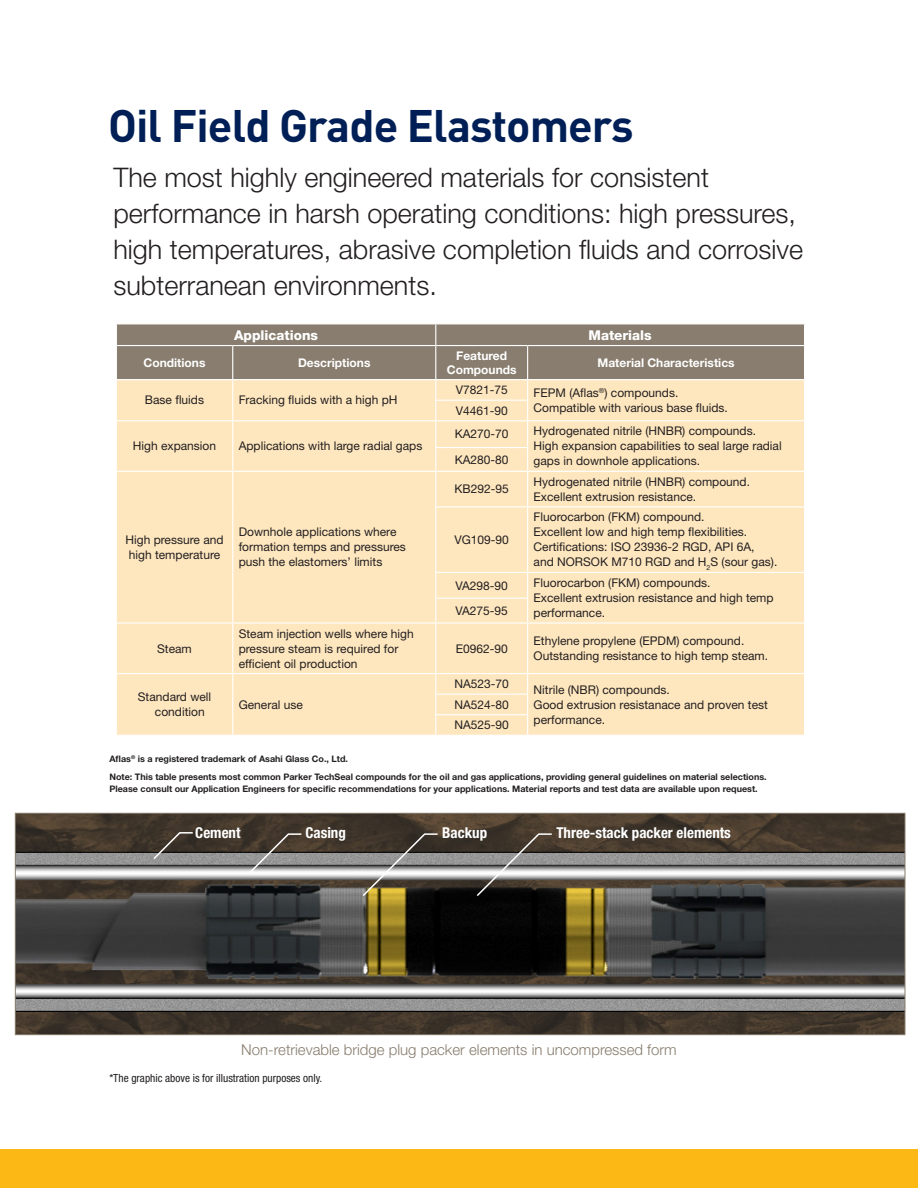
<style>
.page{position:relative;width:918px;height:1188px;background:#fff}
.page>*{position:absolute;margin:0;border:0;box-sizing:border-box;transform-origin:0 0}
.t1{font:700 45px "DINOT";letter-spacing:-.02em;color:#001f56}
.Bulleted_List{font:300 27px/36px "Helvetica Neue LT Std";color:#231f20}
.t2{font:300 15px "Helvetica Neue LT Std";color:#887d6e}
.t3{font:700 condensed 15px "Helvetica Neue LT Std";color:#fff}
.Bulleted_List-2{font:800 13.5px "Helvetica Neue LT Std";color:#fff}
.Bulleted_List-3{font:12px/15px "Helvetica Neue LT Std";color:#231f20}
.Bulleted_List-4{font:700 12px/13.5px "Helvetica Neue LT Std";color:#fff;text-align:center}
.Bulleted_List-5{font:condensed 11.25px "Helvetica Neue LT Std";color:#231f20}
.Bulleted_List-6{font:700 9px/12px "Helvetica Neue LT Std";color:#231f20}
</style>
<div class="page">
<div style="left:0;top:1150px;width:918px;height:38px;background:#fcb814"></div>
<div style="left:117px;top:472px;width:687px;height:263px;background:#fee7bf"></div>
<svg style="left:116px;top:324px;width:689px;height:147px;background:#d3c1a4"></svg>
<hr style="left:232px;top:472px;width:1px;height:35px;background:#fff">
<hr style="left:435px;top:472px;width:1px;height:34px;background:#fff">
<hr style="left:527px;top:472px;width:1px;height:34px;background:#fff">
<hr style="left:232px;top:507px;width:1px;height:65px;background:#fff">
<hr style="left:435px;top:506px;width:93px;height:1px;background:#fff">
<hr style="left:435px;top:507px;width:1px;height:65px;background:#fff">
<hr style="left:528px;top:506px;width:277px;height:1px;background:#fff">
<hr style="left:527px;top:507px;width:1px;height:65px;background:#fff">
<hr style="left:435px;top:572px;width:93px;height:1px;background:#fff">
<hr style="left:528px;top:572px;width:277px;height:1px;background:#fff">
<svg style="left:232px;top:572px;width:1px;height:50px"></svg>
<hr style="left:435px;top:598px;width:93px;height:1px;background:#fff">
<svg style="left:435px;top:573px;width:1px;height:49px"></svg>
<svg style="left:527px;top:573px;width:1px;height:49px"></svg>
<hr style="left:116px;top:622px;width:117px;height:2px;background:#fff">
<hr style="left:233px;top:622px;width:203px;height:2px;background:#fff">
<hr style="left:232px;top:624px;width:1px;height:49px;background:#fff">
<hr style="left:436px;top:622px;width:92px;height:2px;background:#fff">
<hr style="left:435px;top:624px;width:1px;height:49px;background:#fff">
<hr style="left:528px;top:622px;width:277px;height:2px;background:#fff">
<hr style="left:527px;top:624px;width:1px;height:49px;background:#fff">
<hr style="left:116px;top:673px;width:117px;height:1px;background:#fff">
<hr style="left:233px;top:673px;width:203px;height:1px;background:#fff">
<hr style="left:436px;top:673px;width:92px;height:1px;background:#fff">
<hr style="left:528px;top:673px;width:277px;height:1px;background:#fff">
<hr style="left:435px;top:694px;width:93px;height:1px;background:#fff">
<svg style="left:232px;top:674px;width:1px;height:61px"></svg>
<hr style="left:435px;top:714px;width:93px;height:1px;background:#fff">
<svg style="left:435px;top:674px;width:1px;height:61px"></svg>
<svg style="left:527px;top:674px;width:1px;height:61px"></svg>
<img style="left:17px;top:815px;width:886px;height:218px">
<div style="left:15px;top:813px;width:890px;height:222px;border:1px solid #887d6e"></div>
<svg style="left:152px;top:830px;width:41px;height:31px"></svg>
<svg style="left:248px;top:832px;width:53px;height:42px;background:#77726d"></svg>
<svg style="left:361px;top:832px;width:77px;height:66px;background:#726c5f"></svg>
<svg style="left:475px;top:832px;width:77px;height:66px;background:#64605b"></svg>
<p class="t1" style="left:108px;top:96px;width:527px">Oil Field Grade Elastomers</p>
<p class="Bulleted_List" style="left:113px;top:159px;width:691px">The most highly engineered materials for consistent performance in harsh operating conditions: high pressures, high temperatures, abrasive completion fluids and corrosive subterranean environments.</p>
<p class="Bulleted_List-2" style="left:234px;top:327px;width:86px">Applications</p>
<p class="Bulleted_List-2" style="left:589px;top:327px;width:65px">Materials</p>
<p class="Bulleted_List-4" style="left:144px;top:356px;width:63px">Conditions</p>
<p class="Bulleted_List-4" style="left:298px;top:356px;width:74px">Descriptions</p>
<p class="Bulleted_List-4" style="left:447px;top:349px;width:71px">Featured<br>Compounds</p>
<p class="Bulleted_List-4" style="left:597px;top:356px;width:139px">Material Characteristics</p>
<p class="Bulleted_List-3" style="left:145px;top:393px;width:61px">Base fluids</p>
<p class="Bulleted_List-3" style="left:239px;top:393px;width:160px">Fracking fluids with a high pH</p>
<p class="Bulleted_List-3" style="left:456px;top:382px;width:54px">V7821-75</p>
<p class="Bulleted_List-3" style="left:534px;top:385px;width:146px">FEPM (Aflas<sup>®</sup>) compounds.</p>
<p class="Bulleted_List-3" style="left:456px;top:403px;width:54px">V4461-90</p>
<p class="Bulleted_List-3" style="left:534px;top:400px;width:196px">Compatible with various base fluids.</p>
<p class="Bulleted_List-3" style="left:133px;top:438px;width:85px">High expansion</p>
<p class="Bulleted_List-3" style="left:239px;top:438px;width:185px">Applications with large radial gaps</p>
<p class="Bulleted_List-3" style="left:126px;top:532px;width:100px">High pressure and high temperature</p>
<p class="Bulleted_List-3" style="left:239px;top:525px;width:169px">Downhole applications where formation temps and pressures push the elastomers’ limits</p>
<p class="Bulleted_List-3" style="left:157px;top:641px;width:36px">Steam</p>
<p class="Bulleted_List-3" style="left:239px;top:626px;width:177px">Steam injection wells where high pressure steam is required for efficient oil production</p>
<p class="Bulleted_List-3" style="left:155px;top:689px;width:58px;text-indent:-17px">Standard well condition</p>
<p class="Bulleted_List-3" style="left:239px;top:697px;width:66px">General use</p>
<p class="Bulleted_List-3" style="left:455px;top:427px;width:55px">KA270-70</p>
<p class="Bulleted_List-3" style="left:534px;top:423px;width:250px">Hydrogenated nitrile (HNBR) compounds.<br>High expansion capabilities to seal large radial</p>
<p class="Bulleted_List-3" style="left:455px;top:452px;width:55px">KA280-80</p>
<p class="Bulleted_List-3" style="left:534px;top:453px;width:168px">gaps in downhole applications.</p>
<p class="Bulleted_List-3" style="left:455px;top:481px;width:56px">KB292-95</p>
<p class="Bulleted_List-3" style="left:534px;top:474px;width:218px">Hydrogenated nitrile (HNBR) compound.<br>Excellent extrusion resistance.</p>
<p class="Bulleted_List-3" style="left:454px;top:532px;width:56px">VG109-90</p>
<p class="Bulleted_List-3" style="left:534px;top:510px;width:245px">Fluorocarbon (FKM) compound.<br>Excellent low and high temp flexibilities.<br>Certifications: ISO 23936-2 RGD, API 6A, and NORSOK M710 RGD and H<sub>2</sub>S (sour gas).</p>
<p class="Bulleted_List-3" style="left:455px;top:578px;width:54px">VA298-90</p>
<p class="Bulleted_List-3" style="left:534px;top:575px;width:242px">Fluorocarbon (FKM) compounds.<br>Excellent extrusion resistance and high temp</p>
<p class="Bulleted_List-3" style="left:455px;top:603px;width:54px">VA275-95</p>
<p class="Bulleted_List-3" style="left:534px;top:605px;width:73px">performance.</p>
<p class="Bulleted_List-3" style="left:456px;top:641px;width:54px">E0962-90</p>
<p class="Bulleted_List-3" style="left:534px;top:633px;width:236px">Ethylene propylene (EPDM) compound.<br>Outstanding resistance to high temp steam.</p>
<p class="Bulleted_List-3" style="left:454px;top:676px;width:56px">NA523-70</p>
<p class="Bulleted_List-3" style="left:454px;top:697px;width:56px">NA524-80</p>
<p class="Bulleted_List-3" style="left:454px;top:717px;width:56px">NA525-90</p>
<p class="Bulleted_List-3" style="left:534px;top:682px;width:236px">Nitrile (NBR) compounds.<br>Good extrusion resistanace and proven test performance.</p>
<p class="Bulleted_List-6" style="left:109px;top:752px;width:240px">Aflas<sup>®</sup> is a registered trademark of Asahi Glass Co., Ltd.</p>
<p class="Bulleted_List-6" style="left:109px;top:770px;width:659px">Note: This table presents most common Parker TechSeal compounds for the oil and gas applications, providing general guidelines on material selections.<br>Please consult our Application Engineers for specific recommendations for your applications. Material reports and test data are available upon request.</p>
<p class="t3" style="left:195px;top:824px;width:47px">Cement</p>
<p class="t3" style="left:305px;top:824px;width:42px">Casing</p>
<p class="t3" style="left:442px;top:824px;width:46px">Backup</p>
<p class="t3" style="left:556px;top:824px;width:176px">Three-stack packer elements</p>
<p class="t2" style="left:241px;top:1041px;width:437px">Non-retrievable bridge plug packer elements in uncompressed form</p>
<p class="Bulleted_List-5" style="left:109px;top:1072px;width:214px">*The graphic above is for illustration purposes only.</p>
</div>
